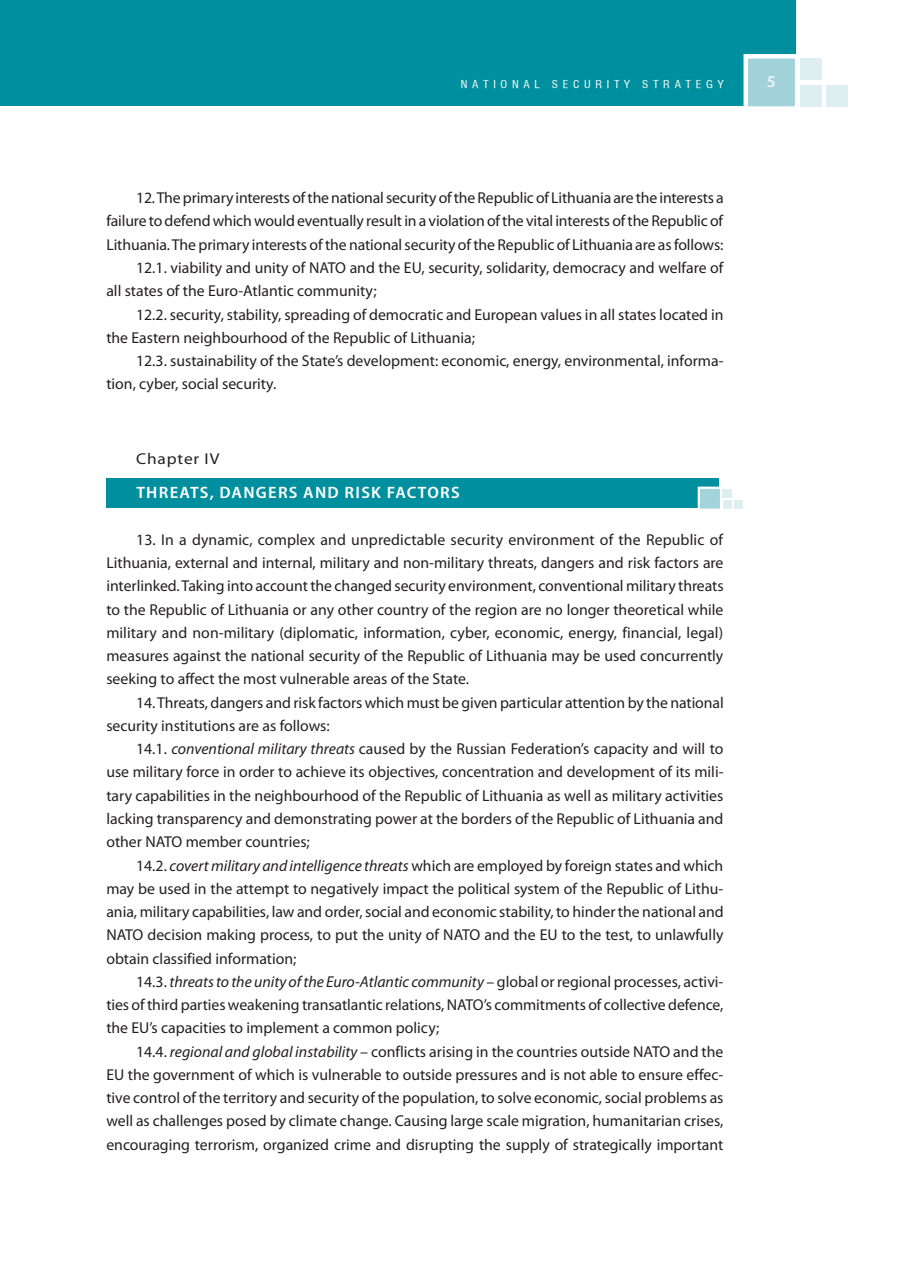
<style>
.page{position:relative;width:915px;height:1276px;background:#fff}
.page>*{position:absolute;margin:0;border:0;box-sizing:border-box;transform-origin:0 0}
.t1{font:600 semi-condensed 16.5px "Myriad Pro";letter-spacing:.07em;color:#fff;scale:1.1 1}
.t2{font:600 semi-condensed 16.5px "Myriad Pro";color:#edf6f8;scale:1.1 1}
.t3{font:15.75px/23.2px "Myriad Pro";color:#231f20;text-align:justify}
.t4{font:15.75px "Myriad Pro";letter-spacing:.05em;color:#231f20;scale:1.1 1}
.t5{font:condensed 10.5px "Helvetica LT";letter-spacing:.4em;color:#f3f3eb;scale:1.1 1}
.t6{font:condensed 10.5px "Helvetica LT";letter-spacing:.4em;color:#fff;scale:1.1 1}
.s1{font-style:italic}
</style>
<div class="page">
<div style="left:0;top:0;width:795px;height:106px;background:#008f9e"></div>
<div style="left:743px;top:54px;width:56px;height:57px;background:#a2d2da;border:4px solid #fff"></div>
<div style="left:799px;top:58px;width:22px;height:22px;background:#deeff1"></div>
<div style="left:826px;top:85px;width:21px;height:21px;background:#deeff1"></div>
<div style="left:799px;top:85px;width:22px;height:21px;background:#deeff1"></div>
<div style="left:106px;top:478px;width:613px;height:30px;background:#008f9e"></div>
<div style="left:697px;top:486px;width:25px;height:25px;background:#a3d3db;border:2px solid #fff"></div>
<div style="left:722px;top:489px;width:9px;height:8px;background:#deeff1"></div>
<div style="left:722px;top:500px;width:9px;height:8px;background:#deeff1"></div>
<div style="left:734px;top:500px;width:9px;height:8px;background:#deeff1"></div>
<p class="t6" style="left:461px;top:77px;width:240px">NATIONAL SECURITY STRATEGY</p>
<p class="t2" style="left:766px;top:73px;width:10px">5</p>
<p class="t5" style="left:353px;top:77px;width:338px">LIETUVOS RESPUBLIKOS KARINĖ STRATEGIJA</p>
<p class="t3" style="left:136px;top:187px;width:589px">12. The primary interests of the national security of the Republic of Lithuania are the interests a</p>
<p class="t3" style="left:106px;top:210px;width:618px">failure to defend which would eventually result in a violation of the vital interests of the Republic of</p>
<p class="t3" style="left:106px;top:233px;width:618px">Lithuania. The primary interests of the national security of the Republic of Lithuania are as follows:</p>
<p class="t3" style="left:136px;top:256px;width:588px">12.1. viability and unity of NATO and the EU, security, solidarity, democracy and welfare of</p>
<p class="t3" style="left:106px;top:280px;width:272px">all states of the Euro-Atlantic community;</p>
<p class="t3" style="left:136px;top:303px;width:588px">12.2. security, stability, spreading of democratic and European values in all states located in</p>
<p class="t3" style="left:106px;top:326px;width:370px">the Eastern neighbourhood of the Republic of Lithuania;</p>
<p class="t3" style="left:136px;top:349px;width:588px">12.3. sustainability of the State’s development: economic, energy, environmental, informa-</p>
<p class="t3" style="left:106px;top:373px;width:171px">tion, cyber, social security.</p>
<p class="t4" style="left:136px;top:450px;width:77px">Chapter IV</p>
<p class="t1" style="left:136px;top:484px;width:295px">THREATS, DANGERS AND RISK FACTORS</p>
<p class="t3" style="left:106px;top:528px;width:618px;text-indent:30px">13. In a dynamic, complex and unpredictable security environment of the Republic of Lithuania, external and internal, military and non-military threats, dangers and risk factors are interlinked. Taking into account the changed security environment, conventional military threats to the Republic of Lithuania or any other country of the region are no longer theoretical while military and non-military (diplomatic, information, cyber, economic, energy, financial, legal) measures against the national security of the Republic of Lithuania may be used concurrently seeking to affect the most vulnerable areas of the State.</p>
<p class="t3" style="left:106px;top:691px;width:618px;text-indent:30px">14. Threats, dangers and risk factors which must be given particular attention by the national security institutions are as follows:</p>
<p class="t3" style="left:106px;top:737px;width:618px;text-indent:30px">14.1. <span class="s1">conventional military threats</span> caused by the Russian Federation’s capacity and will to use military force in order to achieve its objectives, concentration and development of its mili&shy;tary capabilities in the neighbourhood of the Republic of Lithuania as well as military activities lacking transparency and demonstrating power at the borders of the Republic of Lithuania and other NATO member countries;</p>
<p class="t3" style="left:106px;top:854px;width:618px;text-indent:30px">14.2. <span class="s1">covert military and intelligence threats</span> which are employed by foreign states and which may be used in the attempt to negatively impact the political system of the Republic of Lithu&shy;ania, military capabilities, law and order, social and economic stability, to hinder the national and NATO decision making process, to put the unity of NATO and the EU to the test, to unlawfully obtain classified information;</p>
<p class="t3" style="left:106px;top:970px;width:618px;text-indent:30px">14.3. <span class="s1">threats to the unity of the Euro-Atlantic community</span> – global or regional processes, activi&shy;ties of third parties weakening transatlantic relations, NATO’s commitments of collective defence, the EU’s capacities to implement a common policy;</p>
<p class="t3" style="left:106px;top:1040px;width:618px;text-indent:30px">14.4. <span class="s1">regional and global instability</span> – conflicts arising in the countries outside NATO and the EU the government of which is vulnerable to outside pressures and is not able to ensure effec&shy;tive control of the territory and security of the population, to solve economic, social problems as well as challenges posed by climate change. Causing large scale migration, humanitarian crises, encouraging terrorism, organized crime and disrupting the supply of strategically important</p>
</div>
